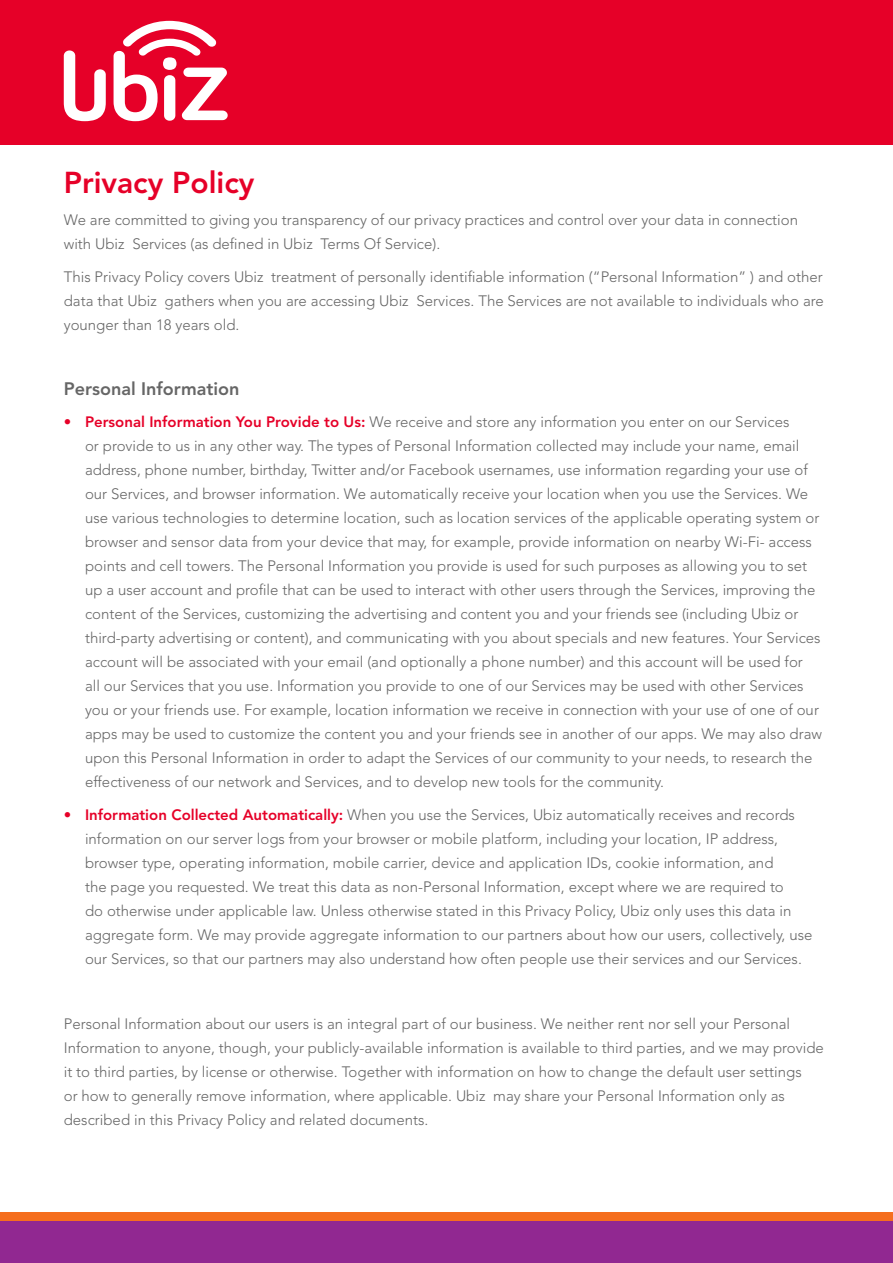
<style>
.page{position:relative;width:893px;height:1263px;background:#fff}
.page>*{position:absolute;margin:0;border:0;box-sizing:border-box;transform-origin:0 0}
.t1{font:800 30px "Avenir";color:#e60028}
.t2{font:800 18px "Avenir";color:#666}
.t3{font:300 15px/24px "Avenir";color:#666}
.s1{font-weight:800;color:#e60028}
</style>
<div class="page">
<div style="left:0;top:0;width:893px;height:145px;background:#e60028"></div>
<div style="left:0;top:1220px;width:893px;height:43px;background:#912891"></div>
<div style="left:0;top:1212px;width:893px;height:8px;background:#f56e1e"></div>
<svg style="left:64px;top:50px;width:42px;height:71px"></svg>
<svg style="left:114px;top:21px;width:114px;height:100px"></svg>
<h1 class="t1" style="left:64px;top:164px;width:192px">Privacy Policy</h1>
<p class="t3" style="left:64px;top:208px;width:736px">We are committed to giving you transparency of our privacy practices and control over your data in connection with Ubiz Services (as defined in Ubiz Terms Of Service).</p>
<p class="t3" style="left:64px;top:264px;width:762px;text-align:justify">This Privacy Policy covers Ubiz treatment of personally identifiable information (“Personal Information” ) and other data that Ubiz gathers when you are accessing Ubiz Services. The Services are not available to individuals who are younger than 18 years old.</p>
<p class="t2" style="left:64px;top:378px;width:177px">Personal Information</p>
<p class="t3" style="left:85px;top:410px;width:738px;text-indent:-21px"><span class="s1">• Personal Information You Provide to Us:</span> We receive and store any information you enter on our Services<br>or provide to us in any other way. The types of Personal Information collected may include your name, email address, phone number, birthday, Twitter and/or Facebook usernames, use information regarding your use of our Services, and browser information. We automatically receive your location when you use the Services. We use various technologies to determine location, such as location services of the applicable operating system or browser and sensor data from your device that may, for example, provide information on nearby Wi-Fi- access points and cell towers. The Personal Information you provide is used for such purposes as allowing you to set up a user account and profile that can be used to interact with other users through the Services, improving the content of the Services, customizing the advertising and content you and your friends see (including Ubiz or third-party advertising or content), and communicating with you about specials and new features. Your Services account will be associated with your email (and optionally a phone number) and this account will be used for<br>all our Services that you use. Information you provide to one of our Services may be used with other Services you or your friends use. For example, location information we receive in connection with your use of one of our apps may be used to customize the content you and your friends see in another of our apps. We may also draw upon this Personal Information in order to adapt the Services of our community to your needs, to research the effectiveness of our network and Services, and to develop new tools for the community.</p>
<p class="t3" style="left:85px;top:802px;width:729px;text-indent:-21px"><span class="s1">• Information Collected Automatically:</span> When you use the Services, Ubiz automatically receives and records information on our server logs from your browser or mobile platform, including your location, IP address, browser type, operating information, mobile carrier, device and application IDs, cookie information, and<br>the page you requested. We treat this data as non-Personal Information, except where we are required to<br>do otherwise under applicable law. Unless otherwise stated in this Privacy Policy, Ubiz only uses this data in aggregate form. We may provide aggregate information to our partners about how our users, collectively, use our Services, so that our partners may also understand how often people use their services and our Services.</p>
<p class="t3" style="left:64px;top:1011px;width:762px">Personal Information about our users is an integral part of our business. We neither rent nor sell your Personal Information to anyone, though, your publicly-available information is available to third parties, and we may provide it to third parties, by license or otherwise. Together with information on how to change the default user settings<br>or how to generally remove information, where applicable. Ubiz may share your Personal Information only as described in this Privacy Policy and related documents.</p>
</div>
